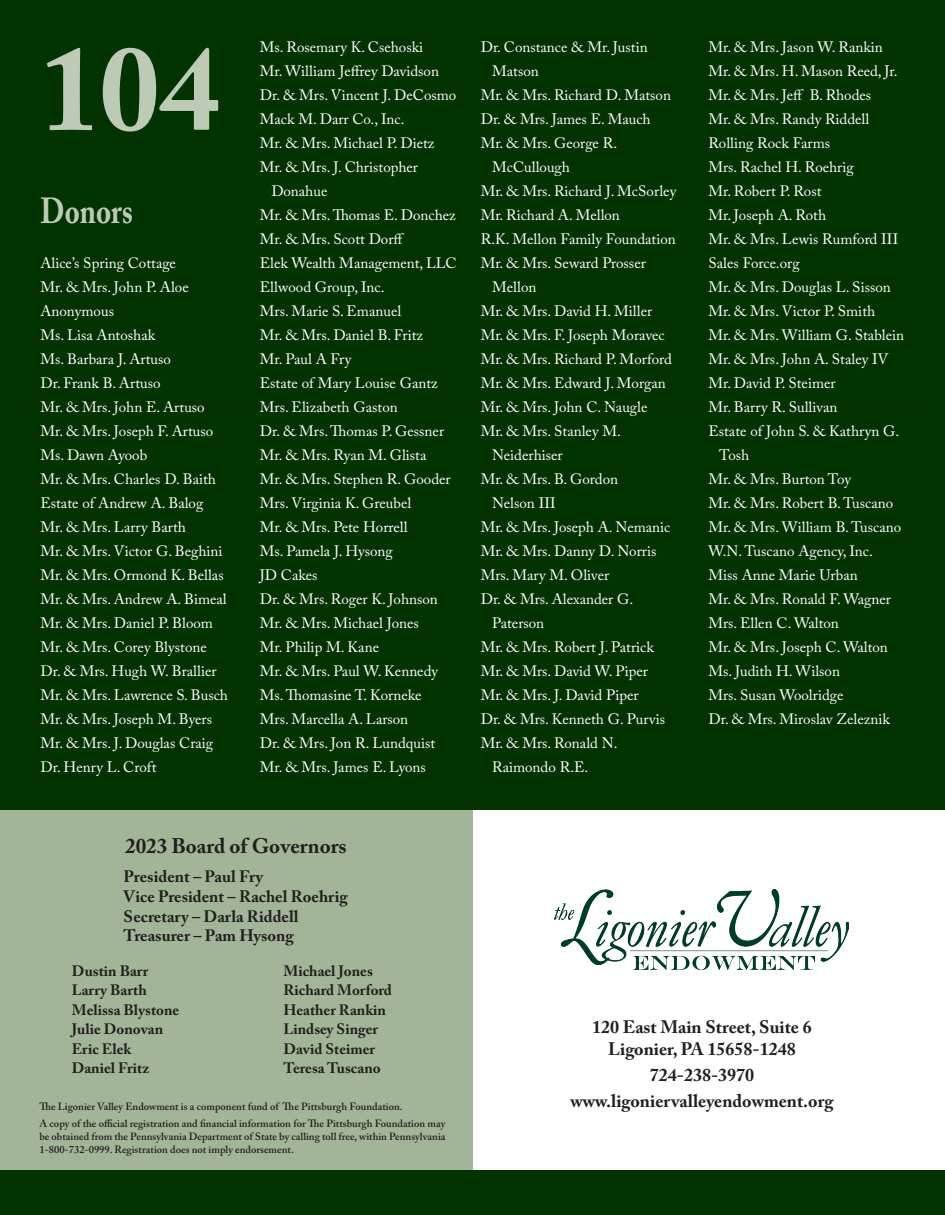
<style>
.page{position:relative;width:945px;height:1215px;background:#fff}
.page>*{position:absolute;margin:0;border:0;box-sizing:border-box;transform-origin:0 0}
.t1{font:700 120px "Adobe Caslon Pro";color:#bccab6}
.t2{font:700 36px "Adobe Caslon Pro";color:#bccab6;scale:.8 1}
.t3{font:700 21px "Adobe Caslon Pro";color:#231f20}
.t4{font:700 18px/21.6px "Adobe Caslon Pro";color:#231f20;text-align:center}
.t5{font:700 16.5px/19.8px "Adobe Caslon Pro";color:#231f20}
.t6{font:15px/24px "Adobe Caslon Pro";color:#fff}
.t7{font:700 15px/19.5px "Adobe Caslon Pro";color:#231f20}
.t8{font:600 10.5px/12.6px "Adobe Caslon Pro";color:#231f20;text-align:justify}
</style>
<div class="page">
<div style="left:0;top:810px;width:472px;height:391px;background:#a3b598"></div>
<div style="left:0;top:0;width:945px;height:810px;background:#033300"></div>
<svg style="left:14px;top:404px;width:918px;height:1px"></svg>
<img style="left:555px;top:889px;width:293px;height:80px">
<div style="left:0;top:1170px;width:945px;height:45px;background:#033300"></div>
<h1 class="t1" style="left:39px;top:18px;width:181px">104</h1>
<h2 class="t2" style="left:40px;top:189px;width:117px">Donors</h2>
<p class="t6" style="left:40px;top:251px;width:189px">Alice’s Spring Cottage<br>Mr. &amp; Mrs. John P. Aloe<br>Anonymous<br>Ms. Lisa Antoshak<br>Ms. Barbara J. Artuso<br>Dr. Frank B. Artuso<br>Mr. &amp; Mrs. John E. Artuso<br>Mr. &amp; Mrs. Joseph F. Artuso<br>Ms. Dawn Ayoob<br>Mr. &amp; Mrs. Charles D. Baith<br>Estate of Andrew A. Balog<br>Mr. &amp; Mrs. Larry Barth<br>Mr. &amp; Mrs. Victor G. Beghini<br>Mr. &amp; Mrs. Ormond K. Bellas<br>Mr. &amp; Mrs. Andrew A. Bimeal<br>Mr. &amp; Mrs. Daniel P. Bloom<br>Mr. &amp; Mrs. Corey Blystone<br>Dr. &amp; Mrs. Hugh W. Brallier<br>Mr. &amp; Mrs. Lawrence S. Busch<br>Mr. &amp; Mrs. Joseph M. Byers<br>Mr. &amp; Mrs. J. Douglas Craig<br>Dr. Henry L. Croft</p>
<p class="t6" style="left:260px;top:34px;width:165px">Ms. Rosemary K. Csehoski</p>
<p class="t6" style="left:260px;top:58px;width:181px">Mr. William Jeffrey Davidson</p>
<p class="t6" style="left:260px;top:82px;width:198px">Dr. &amp; Mrs. Vincent J. DeCosmo</p>
<p class="t6" style="left:260px;top:106px;width:146px">Mack M. Darr Co., Inc.</p>
<p class="t6" style="left:260px;top:130px;width:176px">Mr. &amp; Mrs. Michael P. Dietz</p>
<p class="t6" style="left:260px;top:154px;width:160px">Mr. &amp; Mrs. J. Christopher</p>
<p class="t6" style="left:271px;top:178px;width:58px">Donahue</p>
<p class="t6" style="left:260px;top:202px;width:197px">Mr. &amp; Mrs. Thomas E. Donchez</p>
<p class="t6" style="left:260px;top:226px;width:146px">Mr. &amp; Mrs. Scott Dorff</p>
<p class="t6" style="left:260px;top:250px;width:198px">Elek Wealth Management, LLC</p>
<p class="t6" style="left:260px;top:274px;width:126px">Ellwood Group, Inc.</p>
<p class="t6" style="left:260px;top:298px;width:143px">Mrs. Marie S. Emanuel</p>
<p class="t6" style="left:260px;top:322px;width:165px">Mr. &amp; Mrs. Daniel B. Fritz</p>
<p class="t6" style="left:260px;top:346px;width:93px">Mr. Paul A Fry</p>
<p class="t6" style="left:260px;top:370px;width:179px">Estate of Mary Louise Gantz</p>
<p class="t6" style="left:260px;top:394px;width:139px">Mrs. Elizabeth Gaston</p>
<p class="t6" style="left:260px;top:418px;width:186px">Dr. &amp; Mrs. Thomas P. Gessner</p>
<p class="t6" style="left:260px;top:442px;width:168px">Mr. &amp; Mrs. Ryan M. Glista</p>
<p class="t6" style="left:260px;top:466px;width:192px">Mr. &amp; Mrs. Stephen R. Gooder</p>
<p class="t6" style="left:260px;top:490px;width:153px">Mrs. Virginia K. Greubel</p>
<p class="t6" style="left:260px;top:514px;width:149px">Mr. &amp; Mrs. Pete Horrell</p>
<p class="t6" style="left:260px;top:538px;width:134px">Ms. Pamela J. Hysong</p>
<p class="t6" style="left:260px;top:562px;width:59px">JD Cakes</p>
<p class="t6" style="left:260px;top:586px;width:179px">Dr. &amp; Mrs. Roger K. Johnson</p>
<p class="t6" style="left:260px;top:610px;width:160px">Mr. &amp; Mrs. Michael Jones</p>
<p class="t6" style="left:260px;top:634px;width:121px">Mr. Philip M. Kane</p>
<p class="t6" style="left:260px;top:658px;width:180px">Mr. &amp; Mrs. Paul W. Kennedy</p>
<p class="t6" style="left:260px;top:682px;width:163px">Ms. Thomasine T. Korneke</p>
<p class="t6" style="left:260px;top:706px;width:150px">Mrs. Marcella A. Larson</p>
<p class="t6" style="left:260px;top:730px;width:177px">Dr. &amp; Mrs. Jon R. Lundquist</p>
<p class="t6" style="left:260px;top:754px;width:168px">Mr. &amp; Mrs. James E. Lyons</p>
<p class="t6" style="left:481px;top:34px;width:168px">Dr. Constance &amp; Mr. Justin</p>
<p class="t6" style="left:492px;top:58px;width:48px">Matson</p>
<p class="t6" style="left:481px;top:82px;width:192px">Mr. &amp; Mrs. Richard D. Matson</p>
<p class="t6" style="left:481px;top:106px;width:172px">Dr. &amp; Mrs. James E. Mauch</p>
<p class="t6" style="left:481px;top:130px;width:138px">Mr. &amp; Mrs. George R.</p>
<p class="t6" style="left:492px;top:154px;width:79px">McCullough</p>
<p class="t6" style="left:481px;top:178px;width:197px">Mr. &amp; Mrs. Richard J. McSorley</p>
<p class="t6" style="left:481px;top:202px;width:141px">Mr. Richard A. Mellon</p>
<p class="t6" style="left:481px;top:226px;width:197px">R.K. Mellon Family Foundation</p>
<p class="t6" style="left:481px;top:250px;width:167px">Mr. &amp; Mrs. Seward Prosser</p>
<p class="t6" style="left:492px;top:274px;width:46px">Mellon</p>
<p class="t6" style="left:481px;top:298px;width:173px">Mr. &amp; Mrs. David H. Miller</p>
<p class="t6" style="left:481px;top:322px;width:185px">Mr. &amp; Mrs. F. Joseph Moravec</p>
<p class="t6" style="left:481px;top:346px;width:193px">Mr. &amp; Mrs. Richard P. Morford</p>
<p class="t6" style="left:481px;top:370px;width:187px">Mr. &amp; Mrs. Edward J. Morgan</p>
<p class="t6" style="left:481px;top:394px;width:168px">Mr. &amp; Mrs. John C. Naugle</p>
<p class="t6" style="left:481px;top:418px;width:142px">Mr. &amp; Mrs. Stanley M.</p>
<p class="t6" style="left:492px;top:442px;width:72px">Neiderhiser</p>
<p class="t6" style="left:481px;top:466px;width:139px">Mr. &amp; Mrs. B. Gordon</p>
<p class="t6" style="left:492px;top:490px;width:65px">Nelson III</p>
<p class="t6" style="left:481px;top:514px;width:191px">Mr. &amp; Mrs. Joseph A. Nemanic</p>
<p class="t6" style="left:481px;top:538px;width:177px">Mr. &amp; Mrs. Danny D. Norris</p>
<p class="t6" style="left:481px;top:562px;width:130px">Mrs. Mary M. Oliver</p>
<p class="t6" style="left:481px;top:586px;width:154px">Dr. &amp; Mrs. Alexander G.</p>
<p class="t6" style="left:492px;top:610px;width:54px">Paterson</p>
<p class="t6" style="left:481px;top:634px;width:175px">Mr. &amp; Mrs. Robert J. Patrick</p>
<p class="t6" style="left:481px;top:658px;width:169px">Mr. &amp; Mrs. David W. Piper</p>
<p class="t6" style="left:481px;top:682px;width:159px">Mr. &amp; Mrs. J. David Piper</p>
<p class="t6" style="left:481px;top:706px;width:186px">Dr. &amp; Mrs. Kenneth G. Purvis</p>
<p class="t6" style="left:481px;top:730px;width:138px">Mr. &amp; Mrs. Ronald N.</p>
<p class="t6" style="left:492px;top:754px;width:98px">Raimondo R.E.</p>
<p class="t6" style="left:708px;top:34px;width:176px">Mr. &amp; Mrs. Jason W. Rankin</p>
<p class="t6" style="left:708px;top:58px;width:191px">Mr. &amp; Mrs. H. Mason Reed, Jr.</p>
<p class="t6" style="left:708px;top:82px;width:164px">Mr. &amp; Mrs. Jeff B. Rhodes</p>
<p class="t6" style="left:708px;top:106px;width:162px">Mr. &amp; Mrs. Randy Riddell</p>
<p class="t6" style="left:708px;top:130px;width:123px">Rolling Rock Farms</p>
<p class="t6" style="left:708px;top:154px;width:147px">Mrs. Rachel H. Roehrig</p>
<p class="t6" style="left:708px;top:178px;width:115px">Mr. Robert P. Rost</p>
<p class="t6" style="left:708px;top:202px;width:119px">Mr. Joseph A. Roth</p>
<p class="t6" style="left:708px;top:226px;width:191px">Mr. &amp; Mrs. Lewis Rumford III</p>
<p class="t6" style="left:708px;top:250px;width:93px">Sales Force.org</p>
<p class="t6" style="left:708px;top:274px;width:184px">Mr. &amp; Mrs. Douglas L. Sisson</p>
<p class="t6" style="left:708px;top:298px;width:168px">Mr. &amp; Mrs. Victor P. Smith</p>
<p class="t6" style="left:708px;top:322px;width:197px">Mr. &amp; Mrs. William G. Stablein</p>
<p class="t6" style="left:708px;top:346px;width:181px">Mr. &amp; Mrs. John A. Staley IV</p>
<p class="t6" style="left:708px;top:370px;width:129px">Mr. David P. Steimer</p>
<p class="t6" style="left:708px;top:394px;width:130px">Mr. Barry R. Sullivan</p>
<p class="t6" style="left:708px;top:418px;width:192px">Estate of John S. &amp; Kathryn G.</p>
<p class="t6" style="left:719px;top:442px;width:31px">Tosh</p>
<p class="t6" style="left:708px;top:466px;width:144px">Mr. &amp; Mrs. Burton Toy</p>
<p class="t6" style="left:708px;top:490px;width:186px">Mr. &amp; Mrs. Robert B. Tuscano</p>
<p class="t6" style="left:708px;top:514px;width:194px">Mr. &amp; Mrs. William B. Tuscano</p>
<p class="t6" style="left:708px;top:538px;width:166px">W.N. Tuscano Agency, Inc.</p>
<p class="t6" style="left:708px;top:562px;width:151px">Miss Anne Marie Urban</p>
<p class="t6" style="left:708px;top:586px;width:184px">Mr. &amp; Mrs. Ronald F. Wagner</p>
<p class="t6" style="left:708px;top:610px;width:132px">Mrs. Ellen C. Walton</p>
<p class="t6" style="left:708px;top:634px;width:181px">Mr. &amp; Mrs. Joseph C. Walton</p>
<p class="t6" style="left:708px;top:658px;width:133px">Ms. Judith H. Wilson</p>
<p class="t6" style="left:708px;top:682px;width:137px">Mrs. Susan Woolridge</p>
<p class="t6" style="left:708px;top:706px;width:183px">Dr. &amp; Mrs. Miroslav Zeleznik</p>
<h3 class="t3" style="left:125px;top:834px;width:223px">2023 Board of Governors</h3>
<p class="t5" style="left:124px;top:866px;width:226px">President – Paul Fry<br>Vice President – Rachel Roehrig<br>Secretary – Darla Riddell<br>Treasurer – Pam Hysong</p>
<p class="t7" style="left:72px;top:961px;width:109px">Dustin Barr<br>Larry Barth<br>Melissa Blystone<br>Julie Donovan<br>Eric Elek<br>Daniel Fritz</p>
<p class="t7" style="left:284px;top:961px;width:110px">Michael Jones<br>Richard Morford<br>Heather Rankin<br>Lindsey Singer<br>David Steimer<br>Teresa Tuscano</p>
<p class="t4" style="left:592px;top:1016px;width:221px">120 East Main Street, Suite 6<br>Ligonier, PA 15658-1248</p>
<p class="t4" style="left:650px;top:1064px;width:106px">724-238-3970</p>
<p class="t8" style="left:39px;top:1100px;width:365px">The Ligonier Valley Endowment is a component fund of The Pittsburgh Foundation.</p>
<p class="t4" style="left:571px;top:1090px;width:264px">www.ligoniervalleyendowment.org</p>
<p class="t8" style="left:39px;top:1117px;width:408px">A copy of the official registration and financial information for The Pittsburgh Foundation may be obtained from the Pennsylvania Department of State by calling toll free, within Pennsylvania 1-800-732-0999. Registration does not imply endorsement.</p>
</div>
